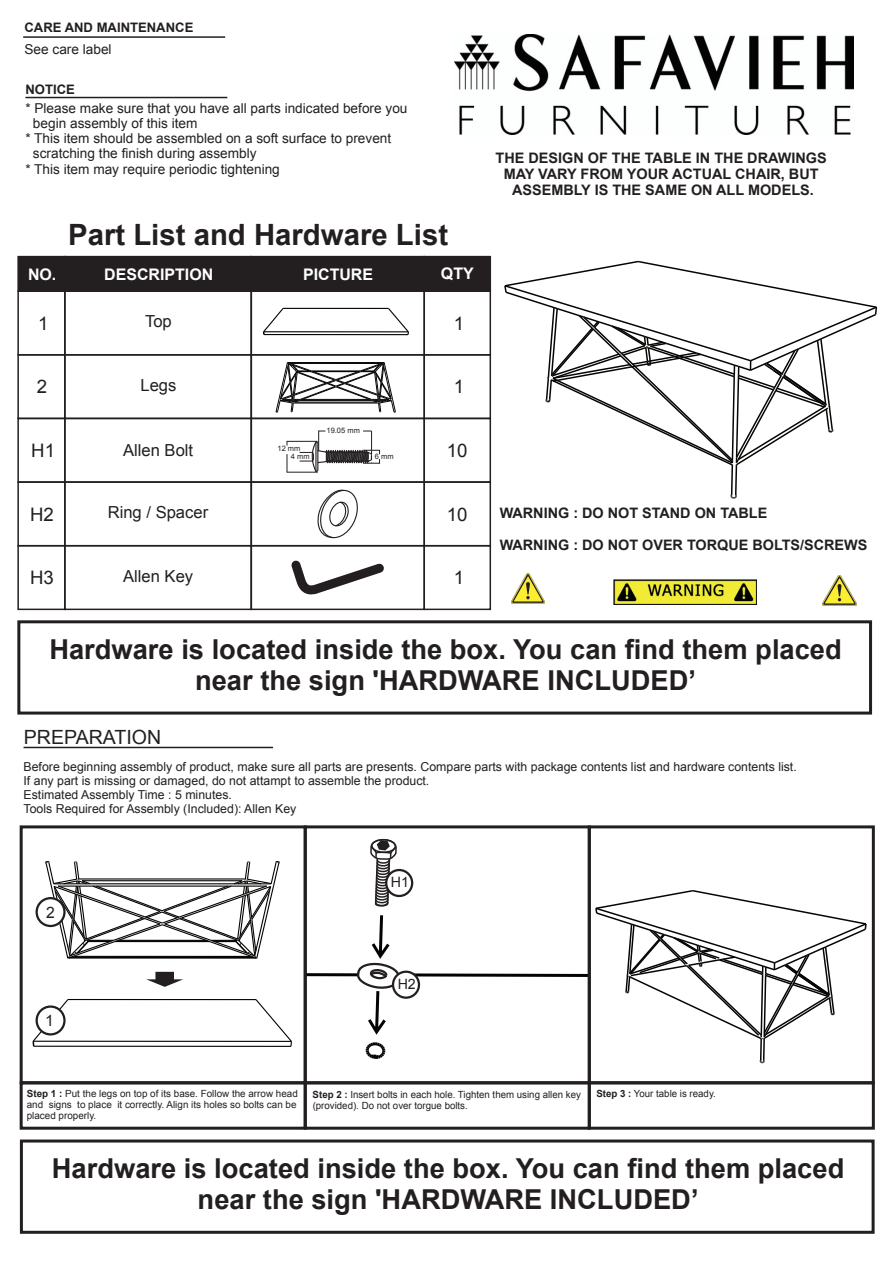
<style>
.page{position:relative;width:893px;height:1263px;background:#fff}
.page>*{position:absolute;margin:0;border:0;box-sizing:border-box;transform-origin:0 0}
.t1{font:700 29.4px "Arial";color:#231f20}
.t2{font:700 27.45px/30.6px "Arial";color:#231f20;text-align:center}
.t3{font:19.65px "Arial";color:#231f20}
.t4{font:18.6px "Arial";color:#231f20}
.t5{font:16.65px "Arial";color:#231f20}
.t6{font:700 15.9px "Arial";color:#fff}
.t7{font:15.75px "Arial";color:#231f20}
.t8{font:700 14.4px/16.2px "Arial";color:#231f20;text-align:center}
.t9{font:14.25px "Arial";color:#231f20}
.t10{font:13.65px "Arial";color:#231f20}
.t11{font:700 13.05px "Arial";color:#231f20}
.t12{font:12.3px/13.8px "Arial";color:#231f20}
.t13{font:9.9px/11.1px "Arial";color:#231f20}
.t14{font:7.5px "Arial";color:#231f20}
.s1{font-weight:700}
</style>
<div class="page">
<div style="left:250px;top:290px;width:175px;height:66px;border:2px solid #231f20"></div>
<svg style="left:317px;top:489px;width:41px;height:50px"></svg>
<img style="left:454px;top:35px;width:399px;height:99px">
<hr style="left:24px;top:747px;width:249px;height:1px;background:#231f20">
<hr style="left:23px;top:36px;width:202px;height:2px;background:#231f20">
<hr style="left:25px;top:97px;width:202px;height:1px;background:#231f20">
<div style="left:17px;top:256px;width:49px;height:36px;background:#231f20;border:2px solid #231f20"></div>
<div style="left:17px;top:290px;width:49px;height:66px;border:2px solid #231f20"></div>
<div style="left:17px;top:354px;width:49px;height:65px;border:2px solid #231f20"></div>
<div style="left:64px;top:354px;width:188px;height:65px;border:2px solid #231f20"></div>
<div style="left:64px;top:290px;width:188px;height:66px;border:2px solid #231f20"></div>
<div style="left:64px;top:256px;width:188px;height:36px;background:#231f20"></div>
<div style="left:17px;top:481px;width:49px;height:65px;border:2px solid #231f20"></div>
<div style="left:17px;top:418px;width:49px;height:65px;border:2px solid #231f20"></div>
<div style="left:64px;top:418px;width:188px;height:65px;border:2px solid #231f20"></div>
<div style="left:64px;top:481px;width:188px;height:65px;border:2px solid #231f20"></div>
<div style="left:250px;top:256px;width:175px;height:36px;background:#231f20"></div>
<div style="left:423px;top:256px;width:68px;height:36px;background:#231f20"></div>
<div style="left:423px;top:290px;width:68px;height:66px;border:2px solid #231f20"></div>
<div style="left:423px;top:354px;width:68px;height:65px;border:2px solid #231f20"></div>
<svg style="left:291px;top:560px;width:93px;height:31px"></svg>
<div style="left:250px;top:418px;width:175px;height:65px;border:2px solid #231f20"></div>
<div style="left:250px;top:481px;width:175px;height:65px;border:2px solid #231f20"></div>
<div style="left:423px;top:481px;width:68px;height:65px;border:2px solid #231f20"></div>
<div style="left:423px;top:418px;width:68px;height:65px;border:2px solid #231f20"></div>
<img style="left:511px;top:574px;width:34px;height:30px">
<img style="left:823px;top:576px;width:33px;height:29px">
<img style="left:613px;top:580px;width:143px;height:25px">
<div style="left:20px;top:1139px;width:855px;height:95px;border:3px solid #231f20"></div>
<div style="left:20px;top:825px;width:287px;height:259px;border:3px solid #231f20"></div>
<div style="left:304px;top:825px;width:287px;height:259px;border:3px solid #231f20"></div>
<div style="left:588px;top:825px;width:287px;height:259px;border:3px solid #231f20"></div>
<div style="left:20px;top:1081px;width:287px;height:49px;border:3px solid #231f20"></div>
<div style="left:304px;top:1081px;width:287px;height:49px;border:3px solid #231f20"></div>
<div style="left:588px;top:1081px;width:287px;height:49px;border:3px solid #231f20"></div>
<div style="left:17px;top:545px;width:49px;height:65px;border:2px solid #231f20"></div>
<div style="left:64px;top:545px;width:188px;height:65px;border:2px solid #231f20"></div>
<div style="left:250px;top:545px;width:175px;height:65px;border:2px solid #231f20"></div>
<div style="left:423px;top:545px;width:68px;height:65px;border:2px solid #231f20"></div>
<div style="left:17px;top:620px;width:855px;height:94px;border:3px solid #231f20"></div>
<hr style="left:287px;top:472px;width:31px;height:1px;background:#231f20">
<hr style="left:287px;top:441px;width:31px;height:1px;background:#231f20">
<svg style="left:287px;top:454px;width:1px;height:18px"></svg>
<svg style="left:300px;top:431px;width:80px;height:42px"></svg>
<svg style="left:262px;top:307px;width:23px;height:28px"></svg>
<hr style="left:264px;top:334px;width:144px;height:1px;background:#050504">
<hr style="left:264px;top:331px;width:144px;height:1px;background:#050504">
<svg style="left:387px;top:307px;width:22px;height:28px"></svg>
<hr style="left:283px;top:308px;width:105px;height:1px;background:#050504">
<svg style="left:45px;top:861px;width:235px;height:98px"></svg>
<svg style="left:275px;top:362px;width:121px;height:51px"></svg>
<svg style="left:305px;top:838px;width:562px;height:225px"></svg>
<svg style="left:504px;top:260px;width:374px;height:239px"></svg>
<svg style="left:146px;top:972px;width:37px;height:15px"></svg>
<svg style="left:32px;top:999px;width:37px;height:47px"></svg>
<hr style="left:34px;top:1046px;width:257px;height:1px;background:#050504">
<hr style="left:33px;top:1041px;width:258px;height:1px;background:#050504">
<svg style="left:254px;top:999px;width:38px;height:48px"></svg>
<hr style="left:68px;top:999px;width:188px;height:1px;background:#050504">
<div style="left:37px;top:1006px;width:27px;height:28px;background:#fff;border-radius:50%"></div>
<div style="left:36px;top:1005px;width:30px;height:30px;border:2px solid #231f20;border-radius:50%"></div>
<div style="left:37px;top:898px;width:27px;height:28px;background:#fff;border-radius:50%"></div>
<div style="left:36px;top:897px;width:30px;height:30px;border:2px solid #231f20;border-radius:50%"></div>
<p class="t11" style="left:24px;top:19px;width:170px">CARE AND MAINTENANCE</p>
<p class="t10" style="left:24px;top:40px;width:89px">See care label</p>
<p class="t11" style="left:25px;top:80px;width:51px">NOTICE</p>
<p class="t10" style="left:25px;top:99px;width:384px">* Please make sure that you have all parts indicated before you</p>
<p class="t10" style="left:33px;top:114px;width:166px">begin assembly of this item</p>
<p class="t10" style="left:25px;top:129px;width:367px">* This item should be assembled on a soft surface to prevent</p>
<p class="t10" style="left:33px;top:145px;width:225px">scratching the finish during assembly</p>
<p class="t10" style="left:25px;top:160px;width:256px">* This item may require periodic tightening</p>
<p class="t6" style="left:28px;top:263px;width:30px">NO.</p>
<h3 class="t4" style="left:38px;top:311px;width:12px">1</h3>
<h1 class="t1" style="left:68px;top:215px;width:381px">Part List and Hardware List</h1>
<p class="t6" style="left:104px;top:263px;width:111px">DESCRIPTION</p>
<h3 class="t5" style="left:145px;top:310px;width:28px">Top</h3>
<p class="t6" style="left:303px;top:263px;width:72px">PICTURE</p>
<p class="t6" style="left:441px;top:263px;width:34px">QTY</p>
<h3 class="t4" style="left:454px;top:311px;width:12px">1</h3>
<h3 class="t4" style="left:37px;top:375px;width:12px">2</h3>
<h3 class="t5" style="left:140px;top:374px;width:37px">Legs</h3>
<h3 class="t4" style="left:454px;top:375px;width:12px">1</h3>
<p class="t14" style="left:327px;top:425px;width:35px">19.05 mm</p>
<h3 class="t4" style="left:31px;top:438px;width:25px">H1</h3>
<h3 class="t5" style="left:123px;top:439px;width:72px">Allen Bolt</h3>
<p class="t14" style="left:278px;top:444px;width:24px">12 mm</p>
<p class="t14" style="left:291px;top:451px;width:20px">4 mm</p>
<p class="t14" style="left:375px;top:452px;width:20px">6 mm</p>
<h3 class="t4" style="left:447px;top:438px;width:22px">10</h3>
<h3 class="t4" style="left:30px;top:502px;width:25px">H2</h3>
<h3 class="t4" style="left:30px;top:565px;width:25px">H3</h3>
<h3 class="t5" style="left:108px;top:501px;width:102px">Ring / Spacer</h3>
<h3 class="t4" style="left:447px;top:502px;width:22px">10</h3>
<h3 class="t5" style="left:123px;top:565px;width:72px">Allen Key</h3>
<h3 class="t4" style="left:454px;top:565px;width:12px">1</h3>
<p class="t8" style="left:496px;top:150px;width:333px">THE DESIGN OF THE TABLE IN THE DRAWINGS<br>MAY VARY FROM YOUR ACTUAL CHAIR, BUT<br>ASSEMBLY IS THE SAME ON ALL MODELS.</p>
<p class="t8" style="left:500px;top:505px;width:269px">WARNING : DO NOT STAND ON TABLE</p>
<p class="t8" style="left:500px;top:537px;width:369px">WARNING : DO NOT OVER TORQUE BOLTS/SCREWS</p>
<h2 class="t2" style="left:49px;top:635px;width:794px">Hardware is located inside the box. You can find them placed near the sign 'HARDWARE INCLUDED’</h2>
<h3 class="t3" style="left:24px;top:724px;width:139px">PREPARATION</h3>
<p class="t12" style="left:24px;top:760px;width:775px">Before beginning assembly of product, make sure all parts are presents. Compare parts with package contents list and hardware contents list.<br>If any part is missing or damaged, do not attampt to assemble the product.<br>Estimated Assembly Time : 5 minutes.<br>Tools Required for Assembly (Included): Allen Key</p>
<p class="t7" style="left:46px;top:902px;width:10px">2</p>
<p class="t7" style="left:45px;top:1010px;width:10px">1</p>
<p class="t9" style="left:391px;top:873px;width:20px">H1</p>
<p class="t9" style="left:398px;top:975px;width:20px">H2</p>
<p class="t13" style="left:27px;top:1088px;width:273px"><span class="s1">Step 1 :</span> Put the legs on top of its base. Follow the arrow head and signs to place it correctly. Align its holes so bolts can be placed properly.</p>
<p class="t13" style="left:313px;top:1089px;width:270px"><span class="s1">Step 2 :</span> Insert bolts in each hole. Tighten them using allen key (provided). Do not over torgue bolts.</p>
<p class="t13" style="left:596px;top:1088px;width:121px"><span class="s1">Step 3 :</span> Your table is ready.</p>
<h2 class="t2" style="left:52px;top:1154px;width:794px">Hardware is located inside the box. You can find them placed near the sign 'HARDWARE INCLUDED’</h2>
</div>
